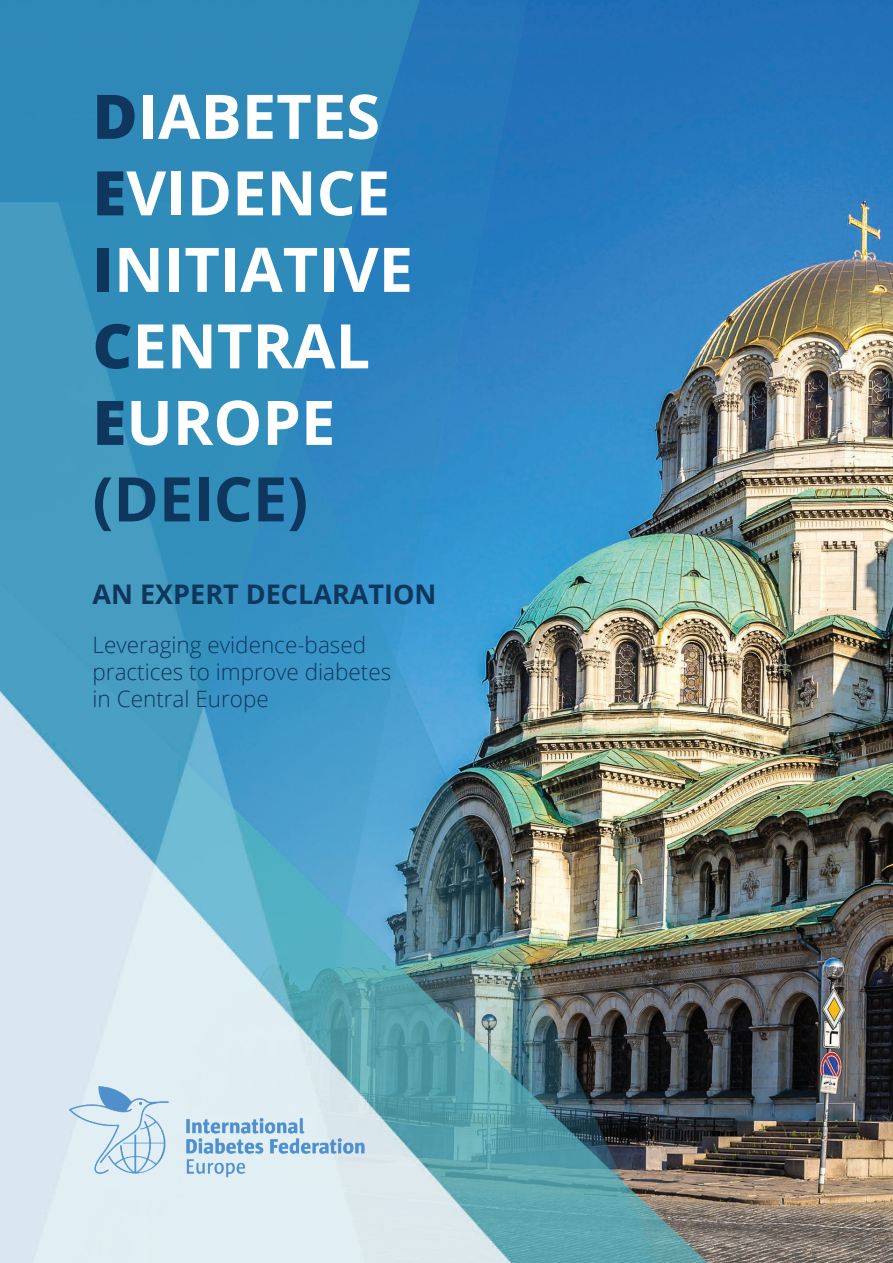
<style>
.page{position:relative;width:893px;height:1263px;background:#fff}
.page>*{position:absolute;margin:0;border:0;box-sizing:border-box;transform-origin:0 0}
.t1{font:700 61.5px/76.5px "Open Sans";color:#fff}
.t2{font:700 27px "Open Sans";color:#0f365d}
.t3{font:300 22.5px/27px "Open Sans";color:#0f365d}
.s1{font-weight:800;color:#0f365d}
.s2{color:#0f365d}
</style>
<div class="page">
<img style="left:731px;top:0;width:162px;height:1263px">
<img style="left:0;top:0;width:731px;height:1263px">
<img style="left:70px;top:1086px;width:369px;height:99px">
<h1 class="t1" style="left:93px;top:77px;width:322px"><span class="s1">D</span>IABETES<br><span class="s1">E</span>VIDENCE<br><span class="s1">I</span>NITIATIVE<br><span class="s1">C</span>ENTRAL<br><span class="s1">E</span>UROPE <span class="s2">(DEICE)</span></h1>
<p class="t2" style="left:93px;top:575px;width:345px">AN EXPERT DECLARATION</p>
<p class="t3" style="left:93px;top:631px;width:300px">Leveraging evidence-based practices to improve diabetes in Central Europe</p>
</div>
